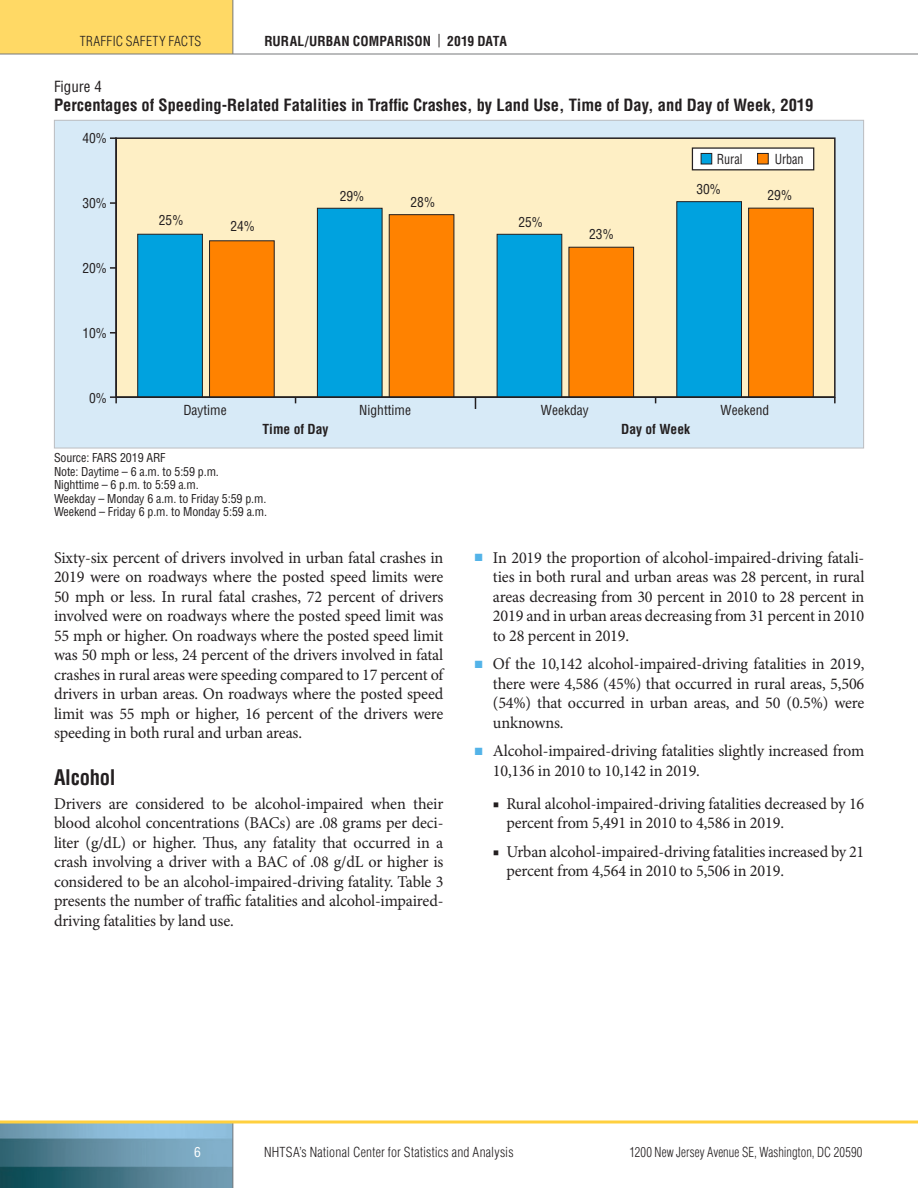
<style>
.page{position:relative;width:918px;height:1188px;background:#fff}
.page>*{position:absolute;margin:0;border:0;box-sizing:border-box;transform-origin:0 0}
.t1{font:700 condensed 21px "Helvetica LT Std";letter-spacing:-.01em;color:#231f20}
.Body{font:16.5px/19.5px "Minion Pro";letter-spacing:-.01em;color:#231f20;text-align:justify}
.Table_Title_Span{font:700 condensed 16.5px "Helvetica LT Std";color:#231f20}
.Table___Fig__Span{font:condensed 15px "Helvetica LT Std";color:#231f20}
.t2{font:condensed 13.5px "Helvetica LT Std";color:#231f20}
.t3{font:300 condensed 13.5px "Helvetica LT Std";letter-spacing:.01em;color:#231f20}
.t4{font:700 condensed 13.5px "Helvetica LT Std";letter-spacing:.005em;color:#231f20}
.t5{font:300 condensed 13.5px "Helvetica LT Std";letter-spacing:.01em;color:#231f20;scale:.93 1}
.t6{font:condensed 13.5px "Helvetica LT Std";color:#231f20;scale:.9 1}
.t7{font:condensed 13.5px "Helvetica LT Std";color:#fff}
.Table_Fig_Footer_Spa{font:condensed 12px "Helvetica LT Std";letter-spacing:-.01em;color:#231f20}
.s1{font-weight:400}
.s2{color:#53b3e8}
</style>
<div class="page">
<div style="left:0;top:0;width:233px;height:54px;background:#ffd965"></div>
<img style="left:0;top:1124px;width:232px;height:64px">
<hr style="left:232px;top:1122px;width:1px;height:66px;background:#76787b">
<hr style="left:232px;top:0;width:1px;height:54px;background:#76787b">
<svg style="left:0;top:1120px;width:918px;height:4px;background:#fbd96d"></svg>
<hr style="left:0;top:54px;width:918px;height:1px;background:#76787b">
<div style="left:54px;top:120px;width:810px;height:328px;background:#d7eaf7"></div>
<div style="left:116px;top:138px;width:719px;height:259px;background:#feefc5"></div>
<div style="left:137px;top:234px;width:66px;height:163px;background:#00a2df;border:1px solid #231f20"></div>
<div style="left:317px;top:208px;width:65px;height:189px;background:#00a2df;border:1px solid #231f20"></div>
<div style="left:497px;top:234px;width:65px;height:163px;background:#00a2df;border:1px solid #231f20"></div>
<div style="left:676px;top:201px;width:66px;height:196px;background:#00a2df;border:1px solid #231f20"></div>
<div style="left:209px;top:240px;width:66px;height:157px;background:#ff8200;border:1px solid #231f20"></div>
<div style="left:389px;top:214px;width:65px;height:183px;background:#ff8200;border:1px solid #231f20"></div>
<div style="left:569px;top:247px;width:65px;height:150px;background:#ff8200;border:1px solid #231f20"></div>
<div style="left:748px;top:208px;width:66px;height:189px;background:#ff8200;border:1px solid #231f20"></div>
<div style="left:692px;top:147px;width:122px;height:23px;background:#fff;border:1px solid #231f20"></div>
<div style="left:115px;top:137px;width:721px;height:261px;border:2px solid #231f20"></div>
<div style="left:757px;top:153px;width:12px;height:11px;background:#ff8200;border:1px solid #231f20"></div>
<div style="left:701px;top:153px;width:11px;height:11px;background:#00a2df;border:1px solid #231f20"></div>
<svg style="left:110px;top:137px;width:6px;height:2px"></svg>
<svg style="left:110px;top:202px;width:6px;height:2px"></svg>
<svg style="left:110px;top:267px;width:6px;height:2px"></svg>
<svg style="left:110px;top:332px;width:6px;height:2px"></svg>
<svg style="left:110px;top:396px;width:7px;height:7px"></svg>
<svg style="left:475px;top:397px;width:1px;height:12px"></svg>
<svg style="left:834px;top:397px;width:2px;height:6px"></svg>
<p class="t3" style="left:80px;top:32px;width:123px">TRAFFIC SAFETY FACTS</p>
<p class="t4" style="left:264px;top:32px;width:244px">RURAL/URBAN COMPARISON <span class="s1">|</span> 2019 DATA</p>
<p class="Table___Fig__Span" style="left:54px;top:77px;width:49px">Figure 4</p>
<p class="Table_Title_Span" style="left:54px;top:95px;width:761px">Percentages of Speeding-Related Fatalities in Traffic Crashes, by Land Use, Time of Day, and Day of Week, 2019</p>
<p class="t2" style="left:82px;top:129px;width:26px">40%</p>
<p class="t2" style="left:82px;top:194px;width:26px">30%</p>
<p class="t2" style="left:82px;top:260px;width:26px">20%</p>
<p class="t2" style="left:82px;top:325px;width:26px">10%</p>
<p class="t2" style="left:89px;top:390px;width:19px">0%</p>
<p class="t2" style="left:159px;top:212px;width:26px">25%</p>
<p class="t2" style="left:230px;top:218px;width:26px">24%</p>
<p class="t2" style="left:340px;top:188px;width:26px">29%</p>
<p class="t2" style="left:411px;top:194px;width:26px">28%</p>
<p class="t2" style="left:518px;top:213px;width:26px">25%</p>
<p class="t2" style="left:589px;top:225px;width:26px">23%</p>
<p class="t6" style="left:717px;top:151px;width:30px">Rural</p>
<p class="t6" style="left:775px;top:151px;width:34px">Urban</p>
<p class="t2" style="left:696px;top:181px;width:26px">30%</p>
<p class="t2" style="left:768px;top:187px;width:26px">29%</p>
<p class="t2" style="left:183px;top:402px;width:45px">Daytime</p>
<p class="t2" style="left:541px;top:402px;width:49px">Weekday</p>
<p class="t2" style="left:721px;top:402px;width:50px">Weekend</p>
<p class="t2" style="left:359px;top:402px;width:53px">Nighttime</p>
<p class="t4" style="left:263px;top:420px;width:68px">Time of Day</p>
<p class="t4" style="left:621px;top:420px;width:70px">Day of Week</p>
<p class="Table_Fig_Footer_Spa" style="left:54px;top:450px;width:113px">Source: FARS 2019 ARF</p>
<p class="Table_Fig_Footer_Spa" style="left:54px;top:464px;width:166px">Note: Daytime – 6 a.m. to 5:59 p.m.</p>
<p class="Table_Fig_Footer_Spa" style="left:54px;top:477px;width:146px">Nighttime – 6 p.m. to 5:59 a.m.</p>
<p class="Table_Fig_Footer_Spa" style="left:54px;top:491px;width:214px">Weekday – Monday 6 a.m. to Friday 5:59 p.m.</p>
<p class="Table_Fig_Footer_Spa" style="left:54px;top:504px;width:215px">Weekend – Friday 6 p.m. to Monday 5:59 a.m.</p>
<p class="Body" style="left:54px;top:548px;width:391px">Sixty-six percent of drivers involved in urban fatal crashes in 2019 were on roadways where the posted speed limits were 50 mph or less. In rural fatal crashes, 72 percent of drivers involved were on roadways where the posted speed limit was 55 mph or higher. On roadways where the posted speed limit was 50 mph or less, 24 percent of the drivers involved in fatal crashes in rural areas were speeding compared to 17 percent of drivers in urban areas. On roadways where the posted speed limit was 55 mph or higher, 16 percent of the drivers were speeding in both rural and urban areas.</p>
<h2 class="t1" style="left:54px;top:764px;width:63px">Alcohol</h2>
<p class="Body" style="left:54px;top:794px;width:391px">Drivers are considered to be alcohol-impaired when their blood alcohol concentrations (BACs) are .08 grams per deci&shy;liter (g/dL) or higher. Thus, any fatality that occurred in a crash involving a driver with a BAC of .08 g/dL or higher is considered to be an alcohol-impaired-driving fatality. Table 3 presents the number of traffic fatalities and alcohol-impaired&shy;driving fatalities by land use.</p>
<p class="Body" style="left:493px;top:548px;width:373px;text-indent:-18px"><span class="s2">■</span> In 2019 the proportion of alcohol-impaired-driving fatali&shy;ties in both rural and urban areas was 28 percent, in rural areas decreasing from 30 percent in 2010 to 28 percent in 2019 and in urban areas decreasing from 31 percent in 2010 to 28 percent in 2019.</p>
<p class="Body" style="left:493px;top:654px;width:373px;text-indent:-18px"><span class="s2">■</span> Of the 10,142 alcohol-impaired-driving fatalities in 2019, there were 4,586 (45%) that occurred in rural areas, 5,506 (54%) that occurred in urban areas, and 50 (0.5%) were unknowns.</p>
<p class="Body" style="left:493px;top:741px;width:373px;text-indent:-18px"><span class="s2">■</span> Alcohol-impaired-driving fatalities slightly increased from<br>10,136 in 2010 to 10,142 in 2019.</p>
<p class="Body" style="left:506px;top:794px;width:359px;text-indent:-14px">■ Rural alcohol-impaired-driving fatalities decreased by 16 percent from 5,491 in 2010 to 4,586 in 2019.</p>
<p class="Body" style="left:506px;top:842px;width:359px;text-indent:-14px">■ Urban alcohol-impaired-driving fatalities increased by 21 percent from 4,564 in 2010 to 5,506 in 2019.</p>
<p class="t7" style="left:194px;top:1144px;width:8px">6</p>
<p class="t3" style="left:264px;top:1144px;width:251px">NHTSA’s National Center for Statistics and Analysis</p>
<p class="t5" style="left:630px;top:1144px;width:252px">1200 New Jersey Avenue SE, Washington, DC 20590</p>
</div>
